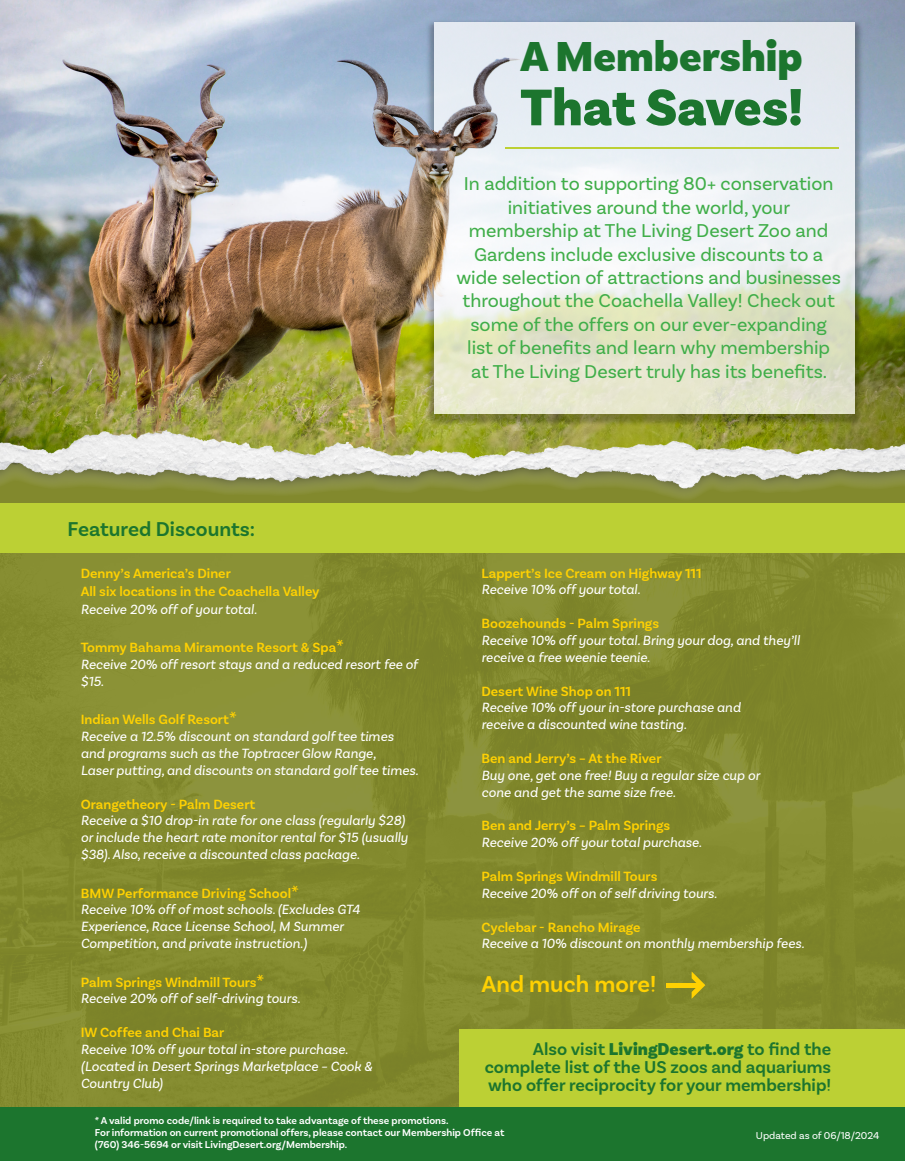
<style>
.page{position:relative;width:905px;height:1161px;background:#fff}
.page>*{position:absolute;margin:0;border:0;box-sizing:border-box;transform-origin:0 0}
.t1{font:900 54px "Basic Sans";letter-spacing:-.005em;color:#1c752e}
.t2{font:900 43.95px "Basic Sans";color:#1c752e}
.t3{font:600 24px "Basic Sans";color:#ffd102}
.t4{font:600 21px "Basic Sans";color:#1c752e}
.t5{font:19.5px/23.4px "Basic Sans";color:#40ae49;text-align:center}
.t6{font:600 18px/18.1px "Basic Sans";color:#1c752e;text-align:justify}
.t7{font:italic 14.1px/16.8px "Basic Sans";color:#fff}
.t8{font:600 14.1px/18px "Basic Sans";color:#ffd102}
.t9{font:600 10.5px/12px "Basic Sans";color:#fff}
.t10{font:10.5px "Basic Sans";color:#fff}
.s1{font-size:18px}
.s2{font-weight:900}
</style>
<div class="page">
<img style="left:0;top:561px;width:904px;height:546px">
<div style="left:459px;top:1030px;width:445px;height:77px;background:#bcd034"></div>
<img style="left:0;top:0;width:904px;height:561px">
<img style="left:434px;top:23px;width:420px;height:390px">
<hr style="left:505px;top:147px;width:333px;height:2px;background:#bcd034">
<svg style="left:691px;top:971px;width:14px;height:28px"></svg>
<hr style="left:666px;top:983px;width:34px;height:4px;background:#ffd102">
<div style="left:0;top:1107px;width:904px;height:54px;background:#1c752e"></div>
<p class="t2" style="left:520px;top:30px;width:284px">A Membership</p>
<p class="t1" style="left:520px;top:74px;width:284px">That Saves!</p>
<p class="t5" style="left:456px;top:172px;width:386px">In addition to supporting 80+ conservation initiatives around the world, your membership at The Living Desert Zoo and Gardens include exclusive discounts to a wide selection of attractions and businesses throughout the Coachella Valley! Check out some of the offers on our ever-expanding list of benefits and learn why membership</p>
<p class="t5" style="left:471px;top:359px;width:358px">at The Living Desert truly has its benefits.</p>
<p class="t4" style="left:68px;top:516px;width:189px">Featured Discounts:</p>
<p class="t8" style="left:81px;top:564px;width:240px">Denny’s America’s Diner<br>All six locations in the Coachella Valley</p>
<p class="t7" style="left:81px;top:600px;width:178px">Receive 20% off of your total.</p>
<p class="t8" style="left:81px;top:638px;width:265px">Tommy Bahama Miramonte Resort &amp; Spa<span class="s1">*</span></p>
<p class="t7" style="left:81px;top:656px;width:338px">Receive 20% off resort stays and a reduced resort fee of $15.</p>
<p class="t8" style="left:81px;top:711px;width:157px">Indian Wells Golf Resort<span class="s1">*</span></p>
<p class="t7" style="left:81px;top:728px;width:314px">Receive a 12.5% discount on standard golf tee times</p>
<p class="t7" style="left:81px;top:745px;width:297px">and programs such as the Toptracer Glow Range,</p>
<p class="t7" style="left:81px;top:762px;width:339px">Laser putting, and discounts on standard golf tee times.</p>
<p class="t8" style="left:81px;top:795px;width:176px">Orangetheory - Palm Desert</p>
<p class="t7" style="left:81px;top:812px;width:329px">Receive a $10 drop-in rate for one class (regularly $28) or include the heart rate monitor rental for $15 (usually $38). Also, receive a discounted class package.</p>
<p class="t8" style="left:81px;top:884px;width:219px">BMW Performance Driving School<span class="s1">*</span></p>
<p class="t7" style="left:81px;top:901px;width:281px">Receive 10% off of most schools. (Excludes GT4<br>Experience, Race License School, M Summer<br>Competition, and private instruction.)</p>
<p class="t8" style="left:81px;top:973px;width:185px">Palm Springs Windmill Tours<span class="s1">*</span></p>
<p class="t7" style="left:81px;top:990px;width:221px">Receive 20% off of self-driving tours.</p>
<p class="t8" style="left:81px;top:1023px;width:145px">IW Coffee and Chai Bar</p>
<p class="t7" style="left:81px;top:1041px;width:269px">Receive 10% off your total in-store purchase.</p>
<p class="t7" style="left:81px;top:1058px;width:293px">(Located in Desert Springs Marketplace – Cook &amp;<br>Country Club)</p>
<p class="t8" style="left:481px;top:564px;width:221px">Lappert’s Ice Cream on Highway 111</p>
<p class="t7" style="left:481px;top:581px;width:160px">Receive 10% off your total.</p>
<p class="t8" style="left:481px;top:615px;width:179px">Boozehounds - Palm Springs</p>
<p class="t7" style="left:481px;top:632px;width:320px">Receive 10% off your total. Bring your dog, and they’ll receive a free weenie teenie.</p>
<p class="t8" style="left:481px;top:682px;width:151px">Desert Wine Shop on 111</p>
<p class="t7" style="left:481px;top:699px;width:261px">Receive 10% off your in-store purchase and</p>
<p class="t7" style="left:481px;top:716px;width:207px">receive a discounted wine tasting.</p>
<p class="t8" style="left:481px;top:749px;width:181px">Ben and Jerry’s – At the River</p>
<p class="t7" style="left:481px;top:767px;width:280px">Buy one, get one free! Buy a regular size cup or</p>
<p class="t7" style="left:481px;top:784px;width:196px">cone and get the same size free.</p>
<p class="t8" style="left:481px;top:817px;width:190px">Ben and Jerry’s – Palm Springs</p>
<p class="t7" style="left:481px;top:834px;width:222px">Receive 20% off your total purchase.</p>
<p class="t8" style="left:481px;top:867px;width:177px">Palm Springs Windmill Tours</p>
<p class="t7" style="left:481px;top:885px;width:237px">Receive 20% off on of self driving tours.</p>
<p class="t8" style="left:481px;top:918px;width:161px">Cyclebar - Rancho Mirage</p>
<p class="t7" style="left:481px;top:935px;width:324px">Receive a 10% discount on monthly membership fees.</p>
<p class="t3" style="left:481px;top:969px;width:176px">And much more!</p>
<p class="t6" style="left:484px;top:1040px;width:348px;text-indent:48px">Also visit <span class="s2">LivingDesert.org</span> to find the complete list of the US zoos and aquariums who offer reciprocity for your membership!</p>
<p class="t9" style="left:95px;top:1114px;width:411px">* A valid promo code/link is required to take advantage of these promotions.<br>For information on current promotional offers, please contact our Membership Office at</p>
<p class="t9" style="left:95px;top:1138px;width:254px">(760) 346-5694 or visit LivingDesert.org/Membership.</p>
<p class="t10" style="left:755px;top:1129px;width:125px">Updated as of 06/18/2024</p>
</div>
